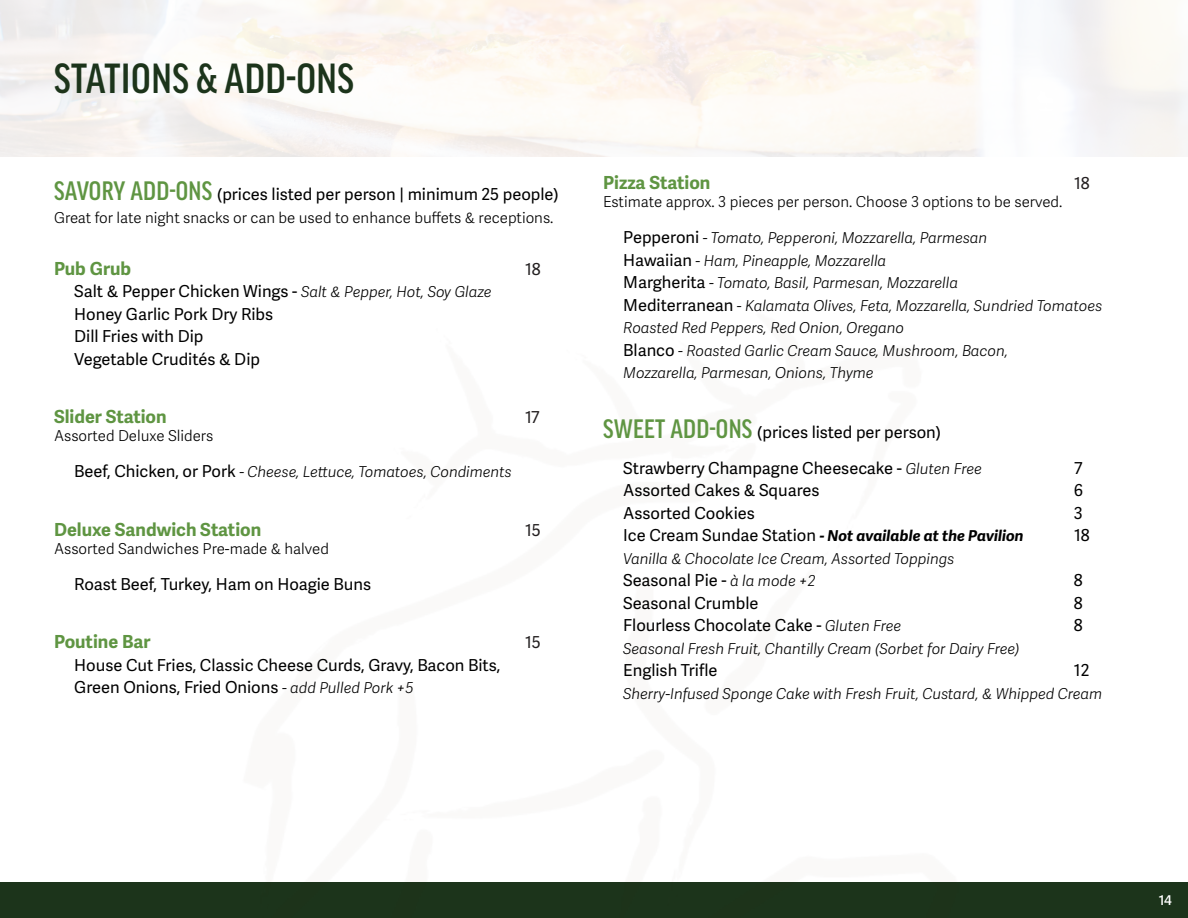
<style>
.page{position:relative;width:1188px;height:918px;background:#fff}
.page>*{position:absolute;margin:0;border:0;box-sizing:border-box;transform-origin:0 0}
.Headings{font:500 condensed 45px "Good Headline Pro";letter-spacing:.01em;color:#1c341b}
.Items_List_Subheads{font:700 18px "Adelle Sans";color:#5f9542}
.Items_List{font:16.5px/22.5px "Adelle Sans";color:#000}
.Subheads{font:16.5px "Adelle Sans";color:#000}
.Items_List_Subheads-2{font:16.5px "Adelle Sans";color:#231f20}
.Items_List-2{font:italic 300 15px/22.5px "Adelle Sans";color:#000}
.Description{font:300 15px "Adelle Sans";color:#000}
.Items_List-3{font:italic 700 15px "Adelle Sans";color:#000}
.t1{font:600 13.5px "Adelle Sans";color:#fff}
.s1{font-family:"Good Headline Pro";font-weight:500;font-stretch:condensed;font-size:28.5px;color:#5f9542}
.s2{font-weight:300;font-style:italic;font-size:15px}
.s3{font-weight:400;font-style:normal;font-size:16.5px}
</style>
<div class="page">
<div style="left:0;top:882px;width:1188px;height:36px;background:#1c341b"></div>
<p class="Headings" style="left:54px;top:57px;width:301px">STATIONS &amp; ADD-ONS</p>
<p class="Subheads" style="left:54px;top:185px;width:506px"><span class="s1">SAVORY ADD-ONS</span> (prices listed per person | minimum 25 people)</p>
<p class="Description" style="left:54px;top:209px;width:501px">Great for late night snacks or can be used to enhance buffets &amp; receptions.</p>
<p class="Items_List_Subheads" style="left:54px;top:257px;width:79px">Pub Grub</p>
<p class="Items_List_Subheads-2" style="left:525px;top:259px;width:17px">18</p>
<p class="Items_List" style="left:74px;top:281px;width:419px">Salt &amp; Pepper Chicken Wings - <span class="s2">Salt &amp; Pepper, Hot, Soy Glaze</span></p>
<p class="Items_List" style="left:74px;top:303px;width:200px">Honey Garlic Pork Dry Ribs<br>Dill Fries with Dip</p>
<p class="Items_List" style="left:74px;top:348px;width:187px">Vegetable Crudités &amp; Dip</p>
<p class="Items_List_Subheads" style="left:54px;top:406px;width:114px">Slider Station</p>
<p class="Items_List_Subheads-2" style="left:525px;top:408px;width:16px">17</p>
<p class="Description" style="left:54px;top:427px;width:161px">Assorted Deluxe Sliders</p>
<p class="Items_List-2" style="left:74px;top:461px;width:439px"><span class="s3">Beef, Chicken, or Pork</span> - Cheese, Lettuce, Tomatoes, Condiments</p>
<p class="Items_List_Subheads" style="left:54px;top:518px;width:209px">Deluxe Sandwich Station</p>
<p class="Items_List_Subheads-2" style="left:525px;top:520px;width:17px">15</p>
<p class="Description" style="left:54px;top:540px;width:276px">Assorted Sandwiches Pre-made &amp; halved</p>
<p class="Items_List" style="left:74px;top:573px;width:298px">Roast Beef, Turkey, Ham on Hoagie Buns</p>
<p class="Items_List_Subheads" style="left:54px;top:631px;width:98px">Poutine Bar</p>
<p class="Items_List_Subheads-2" style="left:525px;top:633px;width:17px">15</p>
<p class="Items_List" style="left:74px;top:654px;width:428px">House Cut Fries, Classic Cheese Curds, Gravy, Bacon Bits,<br>Green Onions, Fried Onions <span class="s2">- add Pulled Pork +5</span></p>
<p class="Items_List_Subheads" style="left:603px;top:172px;width:109px">Pizza Station</p>
<p class="Items_List_Subheads-2" style="left:1074px;top:174px;width:17px">18</p>
<p class="Description" style="left:603px;top:193px;width:461px">Estimate approx. 3 pieces per person. Choose 3 options to be served.</p>
<p class="Items_List-2" style="left:623px;top:227px;width:365px"><span class="s3">Pepperoni</span> - Tomato, Pepperoni, Mozzarella, Parmesan</p>
<p class="Items_List-2" style="left:623px;top:250px;width:264px"><span class="s3">Hawaiian</span> - Ham, Pineapple, Mozzarella</p>
<p class="Items_List-2" style="left:623px;top:272px;width:481px"><span class="s3">Margherita</span> - Tomato, Basil, Parmesan, Mozzarella<br><span class="s3">Mediterranean</span> - Kalamata Olives, Feta, Mozzarella, Sundried Tomatoes Roasted Red Peppers, Red Onion, Oregano<br><span class="s3">Blanco</span> - Roasted Garlic Cream Sauce, Mushroom, Bacon,<br>Mozzarella, Parmesan, Onions, Thyme</p>
<p class="Subheads" style="left:603px;top:422px;width:339px"><span class="s1">SWEET ADD-ONS</span> (prices listed per person)</p>
<p class="Items_List" style="left:623px;top:457px;width:360px">Strawberry Champagne Cheesecake - <span class="s2">Gluten Free</span></p>
<p class="Items_List" style="left:1074px;top:457px;width:10px">7</p>
<p class="Items_List" style="left:623px;top:480px;width:198px">Assorted Cakes &amp; Squares</p>
<p class="Items_List" style="left:1074px;top:480px;width:11px">6</p>
<p class="Items_List" style="left:623px;top:502px;width:133px">Assorted Cookies</p>
<p class="Items_List" style="left:1074px;top:502px;width:10px">3</p>
<p class="Items_List-3" style="left:623px;top:527px;width:402px"><span class="s3">Ice Cream Sundae Station</span> - Not available at the Pavilion</p>
<p class="Items_List" style="left:1074px;top:525px;width:17px">18</p>
<p class="Items_List-2" style="left:623px;top:548px;width:333px">Vanilla &amp; Chocolate Ice Cream, Assorted Toppings</p>
<p class="Items_List" style="left:623px;top:570px;width:194px">Seasonal Pie - <span class="s2">à la mode +2</span></p>
<p class="Items_List" style="left:1074px;top:570px;width:10px">8</p>
<p class="Items_List" style="left:623px;top:592px;width:137px">Seasonal Crumble</p>
<p class="Items_List" style="left:1074px;top:592px;width:10px">8</p>
<p class="Items_List" style="left:623px;top:615px;width:279px">Flourless Chocolate Cake - <span class="s2">Gluten Free</span></p>
<p class="Items_List" style="left:1074px;top:615px;width:10px">8</p>
<p class="Items_List-2" style="left:623px;top:638px;width:398px">Seasonal Fresh Fruit, Chantilly Cream (Sorbet for Dairy Free)</p>
<p class="Items_List" style="left:623px;top:660px;width:96px">English Trifle</p>
<p class="Items_List" style="left:1074px;top:660px;width:17px">12</p>
<p class="Items_List-2" style="left:623px;top:683px;width:480px">Sherry-Infused Sponge Cake with Fresh Fruit, Custard, &amp; Whipped Cream</p>
<p class="t1" style="left:1159px;top:892px;width:15px">14</p>
</div>
